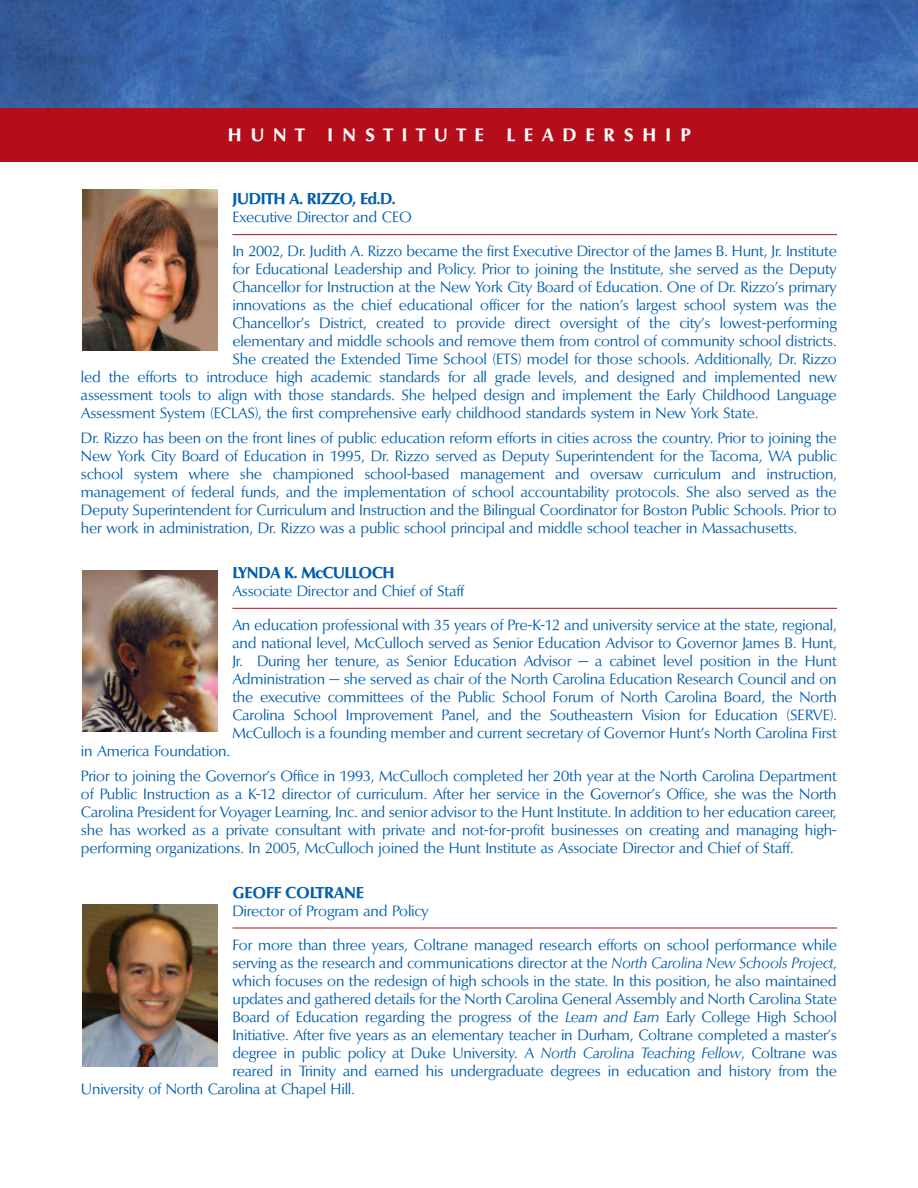
<style>
.page{position:relative;width:918px;height:1188px;background:#fff}
.page>*{position:absolute;margin:0;border:0;box-sizing:border-box;transform-origin:0 0}
.t1{font:700 18px "Optima BQ";letter-spacing:.51em;color:#fff}
.t2{font:700 18px "Optima BQ";letter-spacing:.485em;color:#fff}
.t3{font:700 15.75px "Optima BQ";color:#015dab}
.t4{font:700 15.75px "Optima BQ";letter-spacing:-.02em;color:#015dab}
.t5{font:15px/18px "Optima BQ";letter-spacing:-.01em;color:#015dab;text-align:justify}
.s1{font-style:italic}
</style>
<div class="page">
<img style="left:0;top:0;width:918px;height:108px">
<div style="left:0;top:108px;width:918px;height:54px;background:#b50e1a"></div>
<hr style="left:232px;top:234px;width:605px;height:1px;background:#b50e1a">
<hr style="left:232px;top:608px;width:605px;height:1px;background:#b50e1a">
<hr style="left:232px;top:928px;width:605px;height:1px;background:#b50e1a">
<img style="left:82px;top:189px;width:135px;height:162px">
<img style="left:82px;top:570px;width:135px;height:162px">
<img style="left:82px;top:904px;width:135px;height:162px">
<p class="t1" style="left:228px;top:126px;width:78px">HUNT</p>
<p class="t2" style="left:328px;top:126px;width:158px">INSTITUTE</p>
<p class="t1" style="left:507px;top:126px;width:185px">LEADERSHIP</p>
<p class="t3" style="left:232px;top:191px;width:165px">JUDITH A. RIZZO, Ed.D.</p>
<p class="t5" style="left:232px;top:209px;width:181px">Executive Director and CEO</p>
<p class="t5" style="left:232px;top:243px;width:606px">In 2002, Dr. Judith A. Rizzo became the first Executive Director of the James B. Hunt, Jr. Institute</p>
<p class="t5" style="left:232px;top:261px;width:606px">for Educational Leadership and Policy. Prior to joining the Institute, she served as the Deputy</p>
<p class="t5" style="left:232px;top:279px;width:606px">Chancellor for Instruction at the New York City Board of Education. One of Dr. Rizzo’s primary</p>
<p class="t5" style="left:232px;top:297px;width:606px">innovations as the chief educational officer for the nation’s largest school system was the</p>
<p class="t5" style="left:232px;top:315px;width:606px">Chancellor’s District, created to provide direct oversight of the city’s lowest-performing</p>
<p class="t5" style="left:232px;top:333px;width:606px">elementary and middle schools and remove them from control of community school districts.</p>
<p class="t5" style="left:232px;top:351px;width:606px">She created the Extended Time School (ETS) model for those schools. Additionally, Dr. Rizzo</p>
<p class="t5" style="left:81px;top:369px;width:757px">led the efforts to introduce high academic standards for all grade levels, and designed and implemented new</p>
<p class="t5" style="left:81px;top:387px;width:757px">assessment tools to align with those standards. She helped design and implement the Early Childhood Language</p>
<p class="t5" style="left:81px;top:405px;width:679px">Assessment System (ECLAS), the first comprehensive early childhood standards system in New York State.</p>
<p class="t5" style="left:81px;top:430px;width:757px">Dr. Rizzo has been on the front lines of public education reform efforts in cities across the country. Prior to joining the New York City Board of Education in 1995, Dr. Rizzo served as Deputy Superintendent for the Tacoma, WA public school system where she championed school-based management and oversaw curriculum and instruction, management of federal funds, and the implementation of school accountability protocols. She also served as the Deputy Superintendent for Curriculum and Instruction and the Bilingual Coordinator for Boston Public Schools. Prior to her work in administration, Dr. Rizzo was a public school principal and middle school teacher in Massachusetts.</p>
<p class="t4" style="left:232px;top:564px;width:164px">LYNDA K. McCULLOCH</p>
<p class="t5" style="left:232px;top:583px;width:233px">Associate Director and Chief of Staff</p>
<p class="t5" style="left:232px;top:617px;width:606px">An education professional with 35 years of Pre-K-12 and university service at the state, regional, and national level, McCulloch served as Senior Education Advisor to Governor James B. Hunt, Jr. During her tenure, as Senior Education Advisor — a cabinet level position in the Hunt Administration — she served as chair of the North Carolina Education Research Council and on the executive committees of the Public School Forum of North Carolina Board, the North Carolina School Improvement Panel, and the Southeastern Vision for Education (SERVE).<br>McCulloch is a founding member and current secretary of Governor Hunt’s North Carolina First</p>
<p class="t5" style="left:81px;top:740px;width:757px;line-height:24.5px">in America Foundation.<br>Prior to joining the Governor’s Office in 1993, McCulloch completed her 20th year at the North Carolina Department</p>
<p class="t5" style="left:81px;top:785px;width:757px">of Public Instruction as a K-12 director of curriculum. After her service in the Governor’s Office, she was the North Carolina President for Voyager Learning, Inc. and senior advisor to the Hunt Institute. In addition to her education career, she has worked as a private consultant with private and not-for-profit businesses on creating and managing high&shy;performing organizations. In 2005, McCulloch joined the Hunt Institute as Associate Director and Chief of Staff.</p>
<p class="t3" style="left:232px;top:884px;width:133px">GEOFF COLTRANE</p>
<p class="t5" style="left:232px;top:902px;width:198px">Director of Program and Policy</p>
<p class="t5" style="left:232px;top:936px;width:606px">For more than three years, Coltrane managed research efforts on school performance while</p>
<p class="t5" style="left:232px;top:954px;width:606px">serving as the research and communications director at the <span class="s1">North Carolina New Schools Project</span>,</p>
<p class="t5" style="left:232px;top:972px;width:606px">which focuses on the redesign of high schools in the state. In this position, he also maintained</p>
<p class="t5" style="left:232px;top:990px;width:606px">updates and gathered details for the North Carolina General Assembly and North Carolina State</p>
<p class="t5" style="left:232px;top:1008px;width:606px">Board of Education regarding the progress of the <span class="s1">Learn and Earn</span> Early College High School</p>
<p class="t5" style="left:232px;top:1026px;width:606px">Initiative. After five years as an elementary teacher in Durham, Coltrane completed a master’s</p>
<p class="t5" style="left:232px;top:1044px;width:606px">degree in public policy at Duke University. A <span class="s1">North Carolina Teaching Fellow</span>, Coltrane was</p>
<p class="t5" style="left:232px;top:1062px;width:606px">reared in Trinity and earned his undergraduate degrees in education and history from the</p>
<p class="t5" style="left:81px;top:1080px;width:275px">University of North Carolina at Chapel Hill.</p>
</div>
